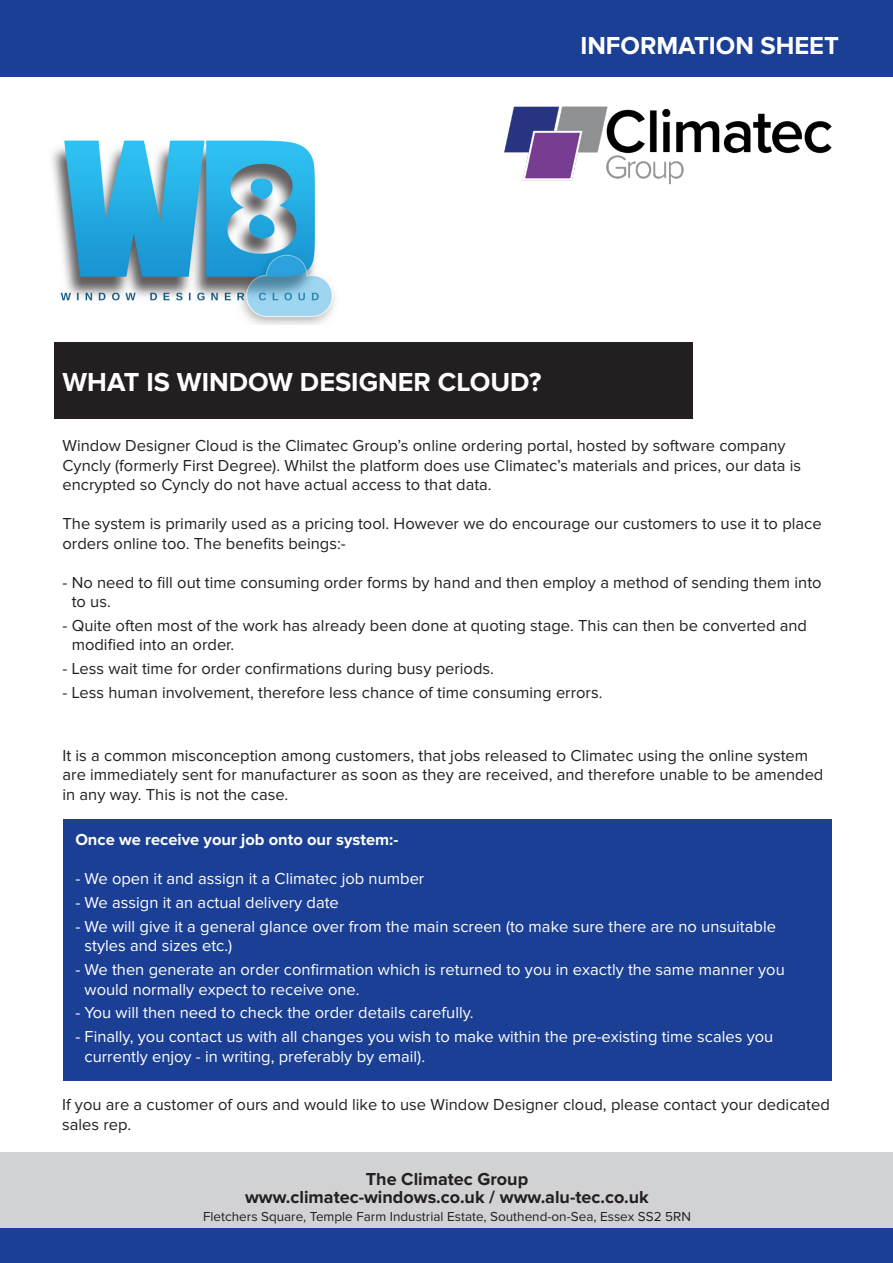
<style>
.page{position:relative;width:893px;height:1263px;background:#fff}
.page>*{position:absolute;margin:0;border:0;box-sizing:border-box;transform-origin:0 0}
.t1{font:700 27px "Proxima Nova";color:#fff}
.t2{font:700 25.5px "Proxima Nova";color:#fff}
.t3{font:700 18px "Proxima Nova";color:#231f20}
.t4{font:16.5px/19.5px "Proxima Nova";color:#231f20}
.t5{font:16.5px/19.5px "Proxima Nova";color:#fff}
.t6{font:700 16.5px "Proxima Nova";color:#fff}
.t7{font:13.5px "Proxima Nova";color:#231f20}
</style>
<div class="page">
<div style="left:0;top:1152px;width:893px;height:77px;background:#d1d2d4"></div>
<div style="left:0;top:0;width:893px;height:77px;background:#1b3f94"></div>
<div style="left:0;top:1229px;width:893px;height:34px;background:#1b3f94"></div>
<img style="left:505px;top:106px;width:327px;height:79px">
<div style="left:54px;top:342px;width:639px;height:77px;background:#231f20"></div>
<div style="left:63px;top:820px;width:768px;height:261px;background:#1b3f94"></div>
<img style="left:52px;top:140px;width:283px;height:185px">
<p class="t2" style="left:580px;top:30px;width:260px">INFORMATION SHEET</p>
<p class="t1" style="left:63px;top:367px;width:480px">WHAT IS WINDOW DESIGNER CLOUD?</p>
<p class="t4" style="left:63px;top:436px;width:740px">Window Designer Cloud is the Climatec Group’s online ordering portal, hosted by software company<br>Cyncly (formerly First Degree). Whilst the platform does use Climatec’s materials and prices, our data is encrypted so Cyncly do not have actual access to that data.</p>
<p class="t4" style="left:63px;top:514px;width:761px">The system is primarily used as a pricing tool. However we do encourage our customers to use it to place orders online too. The benefits beings:-</p>
<p class="t4" style="left:72px;top:573px;width:751px;text-indent:-9px">- No need to fill out time consuming order forms by hand and then employ a method of sending them into to us.</p>
<p class="t4" style="left:72px;top:616px;width:737px;text-indent:-9px">- Quite often most of the work has already been done at quoting stage. This can then be converted and modified into an order.</p>
<p class="t4" style="left:63px;top:659px;width:433px">- Less wait time for order confirmations during busy periods.</p>
<p class="t4" style="left:63px;top:683px;width:542px">- Less human involvement, therefore less chance of time consuming errors.</p>
<p class="t4" style="left:63px;top:746px;width:762px">It is a common misconception among customers, that jobs released to Climatec using the online system are immediately sent for manufacturer as soon as they are received, and therefore unable to be amended in any way. This is not the case.</p>
<p class="t6" style="left:75px;top:830px;width:324px">Once we receive your job onto our system:-</p>
<p class="t5" style="left:75px;top:870px;width:351px">- We open it and assign it a Climatec job number</p>
<p class="t5" style="left:75px;top:894px;width:265px">- We assign it an actual delivery date</p>
<p class="t5" style="left:85px;top:917px;width:693px;text-indent:-9px">- We will give it a general glance over from the main screen (to make sure there are no unsuitable styles and sizes etc.)</p>
<p class="t5" style="left:85px;top:961px;width:702px;text-indent:-9px">- We then generate an order confirmation which is returned to you in exactly the same manner you would normally expect to receive one.</p>
<p class="t5" style="left:75px;top:1004px;width:400px">- You will then need to check the order details carefully.</p>
<p class="t5" style="left:85px;top:1028px;width:690px;text-indent:-9px">- Finally, you contact us with all changes you wish to make within the pre-existing time scales you currently enjoy - in writing, preferably by email).</p>
<p class="t4" style="left:62px;top:1096px;width:769px">If you are a customer of ours and would like to use Window Designer cloud, please contact your dedicated sales rep.</p>
<p class="t3" style="left:366px;top:1168px;width:164px">The Climatec Group</p>
<p class="t3" style="left:245px;top:1186px;width:405px">www.climatec-windows.co.uk / www.alu-tec.co.uk</p>
<p class="t7" style="left:203px;top:1210px;width:489px">Fletchers Square, Temple Farm Industrial Estate, Southend-on-Sea, Essex SS2 5RN</p>
</div>
